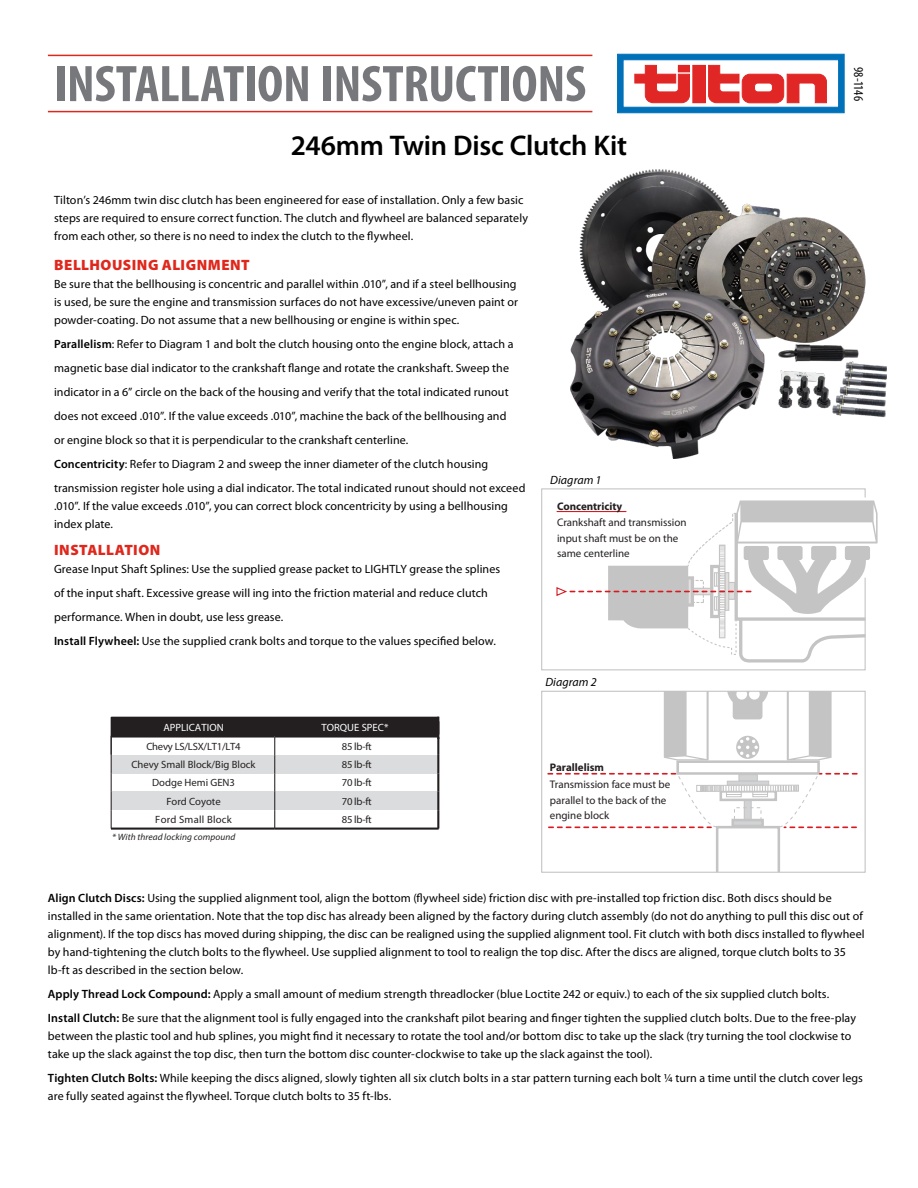
<style>
.page{position:relative;width:918px;height:1188px;background:#fff}
.page>*{position:absolute;margin:0;border:0;box-sizing:border-box;transform-origin:0 0}
.t1{font:700 condensed 51.9px "Myriad Pro";letter-spacing:-.005em;color:#77787b;scale:1.04 1}
.t2{font:600 28.5px "Myriad Pro";letter-spacing:-.01em;color:#000}
.t3{font:900 15px "Myriad Pro";letter-spacing:.035em;color:#df271c}
.t4{font:condensed 13.5px "Myriad Pro";letter-spacing:-.01em;color:#000}
.t5{font:12px/18px "Myriad Pro";letter-spacing:.005em;color:#000}
.t6{font:italic 12px "Myriad Pro";letter-spacing:.005em;color:#000}
.t7{font:10.95px/15.5px "Myriad Pro";color:#231f20}
.t8{font:700 10.95px "Myriad Pro";color:#231f20}
.t9{font:10.5px/18.5px "Myriad Pro";color:#231f20;text-align:justify}
.t10{font:10.5px "Myriad Pro";color:#fff}
.t11{font:10.5px "Myriad Pro";letter-spacing:-.02em;color:#231f20}
.t12{font:italic 9.15px "Myriad Pro";letter-spacing:.01em;color:#231f20}
.s1{font-weight:600}
</style>
<div class="page">
<svg style="left:617px;top:54px;width:228px;height:59px"></svg>
<hr style="left:48px;top:55px;width:544px;height:1px;background:#df271c">
<hr style="left:48px;top:111px;width:544px;height:1px;background:#df271c">
<img style="left:571px;top:170px;width:315px;height:289px">
<div style="left:275px;top:792px;width:163px;height:18px;background:#dbdcdd"></div>
<div style="left:111px;top:792px;width:164px;height:18px;background:#dbdcdd"></div>
<div style="left:275px;top:755px;width:163px;height:18px;background:#dbdcdd"></div>
<div style="left:111px;top:755px;width:164px;height:18px;background:#dbdcdd"></div>
<hr style="left:111px;top:736px;width:1px;height:37px;background:#231f20">
<svg style="left:111px;top:773px;width:1px;height:55px"></svg>
<hr style="left:111px;top:828px;width:164px;height:2px;background:#231f20">
<hr style="left:275px;top:828px;width:164px;height:2px;background:#231f20">
<hr style="left:111px;top:735px;width:164px;height:3px;background:#231f20">
<hr style="left:275px;top:735px;width:164px;height:3px;background:#231f20">
<svg style="left:437px;top:719px;width:2px;height:110px"></svg>
<div style="left:275px;top:718px;width:163px;height:18px;background:#231f20"></div>
<div style="left:111px;top:718px;width:164px;height:18px;background:#231f20"></div>
<svg style="left:274px;top:736px;width:1px;height:93px"></svg>
<hr style="left:111px;top:717px;width:164px;height:2px;background:#231f20">
<hr style="left:275px;top:717px;width:164px;height:2px;background:#231f20">
<svg style="left:541px;top:488px;width:325px;height:183px"></svg>
<svg style="left:556px;top:500px;width:322px;height:164px"></svg>
<div style="left:716px;top:826px;width:64px;height:48px;border:3px solid #c5c4c4"></div>
<div style="left:676px;top:760px;width:144px;height:15px;border:3px solid #c5c4c4"></div>
<svg style="left:787px;top:693px;width:45px;height:68px"></svg>
<svg style="left:664px;top:693px;width:45px;height:68px"></svg>
<svg style="left:727px;top:693px;width:41px;height:26px"></svg>
<svg style="left:736px;top:736px;width:23px;height:23px"></svg>
<svg style="left:738px;top:737px;width:20px;height:20px"></svg>
<svg style="left:548px;top:773px;width:309px;height:55px"></svg>
<div style="left:541px;top:691px;width:325px;height:182px;border:1px solid #c5c4c4"></div>
<h1 class="t1" style="left:54px;top:51px;width:513px">INSTALLATION INSTRUCTIONS</h1>
<p class="t4" style="left:867px;top:67px;width:35px;rotate:90deg">98-1146</p>
<h2 class="t2" style="left:291px;top:127px;width:338px">246mm Twin Disc Clutch Kit</h2>
<p class="t5" style="left:54px;top:191px;width:475px">Tilton’s 246mm twin disc clutch has been engineered for ease of installation. Only a few basic steps are required to ensure correct function. The clutch and flywheel are balanced separately from each other, so there is no need to index the clutch to the flywheel.</p>
<p class="t3" style="left:54px;top:255px;width:197px">BELLHOUSING ALIGNMENT</p>
<p class="t5" style="left:54px;top:275px;width:466px">Be sure that the bellhousing is concentric and parallel within .010”, and if a steel bellhousing is used, be sure the engine and transmission surfaces do not have excessive/uneven paint or powder-coating. Do not assume that a new bellhousing or engine is within spec.</p>
<p class="t5" style="left:54px;top:332px;width:473px;line-height:24px"><span class="s1">Parallelism</span>: Refer to Diagram 1 and bolt the clutch housing onto the engine block, attach a magnetic base dial indicator to the crankshaft flange and rotate the crankshaft. Sweep the indicator in a 6” circle on the back of the housing and verify that the total indicated runout does not exceed .010”. If the value exceeds .010”, machine the back of the bellhousing and<br>or engine block so that it is perpendicular to the crankshaft centerline.<br><span class="s1">Concentricity</span>: Refer to Diagram 2 and sweep the inner diameter of the clutch housing transmission register hole using a dial indicator. The total indicated runout should not exceed</p>
<p class="t5" style="left:54px;top:497px;width:455px">.010”. If the value exceeds .010”, you can correct block concentricity by using a bellhousing index plate.</p>
<p class="t3" style="left:54px;top:540px;width:108px">INSTALLATION</p>
<p class="t5" style="left:54px;top:557px;width:448px;line-height:24px">Grease Input Shaft Splines: Use the supplied grease packet to LIGHTLY grease the splines of the input shaft. Excessive grease will ing into the friction material and reduce clutch performance. When in doubt, use less grease.<br><span class="s1">Install Flywheel:</span> Use the supplied crank bolts and torque to the values specified below.</p>
<p class="t10" style="left:163px;top:721px;width:62px">APPLICATION</p>
<p class="t10" style="left:322px;top:721px;width:68px">TORQUE SPEC*</p>
<p class="t9" style="left:131px;top:755px;width:126px">Chevy Small Block/Big Block</p>
<p class="t11" style="left:146px;top:740px;width:96px">Chevy LS/LSX/LT1/LT4</p>
<p class="t9" style="left:342px;top:737px;width:32px">85 lb-ft 85 lb-ft 70 lb-ft 70 lb-ft 85 lb-ft</p>
<p class="t9" style="left:152px;top:774px;width:84px;text-align:center">Dodge Hemi GEN3<br>Ford Coyote<br>Ford Small Block</p>
<p class="t12" style="left:112px;top:832px;width:125px">* With thread locking compound</p>
<p class="t6" style="left:550px;top:472px;width:53px">Diagram 1</p>
<p class="t8" style="left:557px;top:499px;width:67px">Concentricity</p>
<p class="t7" style="left:557px;top:515px;width:131px">Crankshaft and transmission input shaft must be on the same centerline</p>
<p class="t6" style="left:545px;top:674px;width:53px">Diagram 2</p>
<p class="t8" style="left:550px;top:760px;width:56px">Parallelism</p>
<p class="t7" style="left:550px;top:777px;width:122px">Transmission face must be parallel to the back of the engine block</p>
<p class="t5" style="left:48px;top:889px;width:818px"><span class="s1">Align Clutch Discs:</span> Using the supplied alignment tool, align the bottom (flywheel side) friction disc with pre-installed top friction disc. Both discs should be installed in the same orientation. Note that the top disc has already been aligned by the factory during clutch assembly (do not do anything to pull this disc out of alignment). If the top discs has moved during shipping, the disc can be realigned using the supplied alignment tool. Fit clutch with both discs installed to flywheel by hand-tightening the clutch bolts to the flywheel. Use supplied alignment to tool to realign the top disc. After the discs are aligned, torque clutch bolts to 35 lb-ft as described in the section below.</p>
<p class="t5" style="left:48px;top:982px;width:810px;line-height:24px"><span class="s1">Apply Thread Lock Compound:</span> Apply a small amount of medium strength threadlocker (blue Loctite 242 or equiv.) to each of the six supplied clutch bolts.<br><span class="s1">Install Clutch:</span> Be sure that the alignment tool is fully engaged into the crankshaft pilot bearing and finger tighten the supplied clutch bolts. Due to the free-play</p>
<p class="t5" style="left:48px;top:1027px;width:805px">between the plastic tool and hub splines, you might find it necessary to rotate the tool and/or bottom disc to take up the slack (try turning the tool clockwise to take up the slack against the top disc, then turn the bottom disc counter-clockwise to take up the slack against the tool).</p>
<p class="t5" style="left:48px;top:1069px;width:817px"><span class="s1">Tighten Clutch Bolts:</span> While keeping the discs aligned, slowly tighten all six clutch bolts in a star pattern turning each bolt ¼ turn a time until the clutch cover legs are fully seated against the flywheel. Torque clutch bolts to 35 ft-lbs.</p>
</div>
